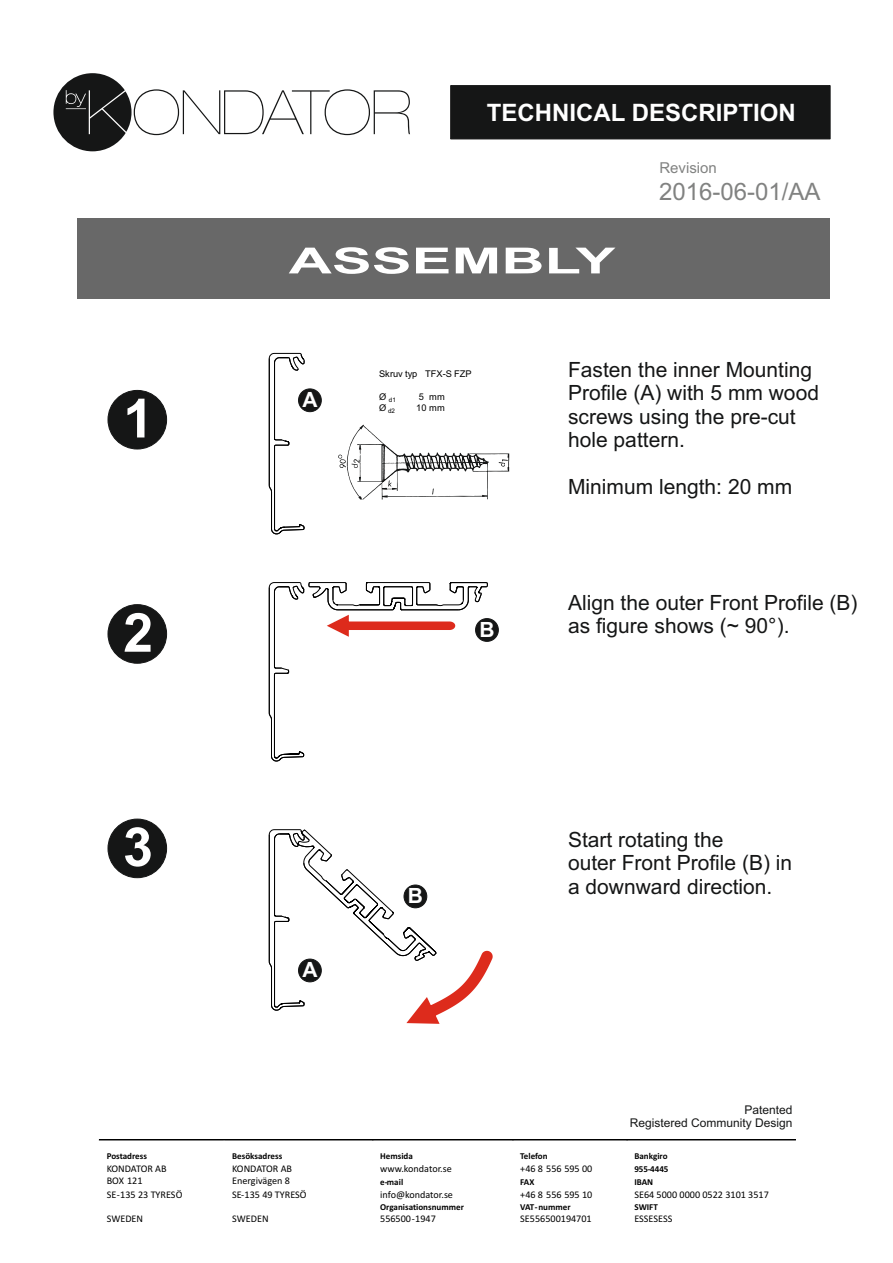
<style>
.page{position:relative;width:893px;height:1263px;background:#fff}
.page>*{position:absolute;margin:0;border:0;box-sizing:border-box;transform-origin:0 0}
.t1{font:700 54px "Arial";color:#fff}
.t2{font:700 36px "Arial";color:#fff;scale:1.66 1}
.t3{font:700 24px "Arial";color:#fff}
.t4{font:24px "Arial";color:#818281}
.t5{font:21px/23.4px "Arial";color:#151616}
.t6{font:700 21px "Arial";color:#fff}
.t7{font:15px "Arial";color:#818281}
.t8{font:12px/13.4px "Arial";color:#151616;text-align:right}
.t9{font:10.2px "Calibri";color:#000}
.t10{font:9.3px "Arial";color:#000}
.t11{font:700 9px "Calibri";color:#000}
.t12{font:6.3px "Arial";color:#000}
</style>
<div class="page">
<div style="left:78px;top:218px;width:752px;height:81px;background:#686868"></div>
<div style="left:108px;top:390px;width:59px;height:59px;background:#151616;border:1px solid #151616;border-radius:50%"></div>
<div style="left:108px;top:604px;width:59px;height:60px;background:#151616;border:1px solid #151616;border-radius:50%"></div>
<svg style="left:268px;top:582px;width:220px;height:180px"></svg>
<div style="left:108px;top:819px;width:59px;height:59px;background:#151616;border:1px solid #151616;border-radius:50%"></div>
<svg style="left:269px;top:353px;width:53px;height:181px"></svg>
<svg style="left:269px;top:829px;width:224px;height:195px"></svg>
<div style="left:298px;top:388px;width:24px;height:24px;background:#151616;border:1px solid #151616;border-radius:50%"></div>
<div style="left:475px;top:618px;width:24px;height:24px;background:#151616;border:1px solid #151616;border-radius:50%"></div>
<div style="left:298px;top:959px;width:24px;height:23px;background:#151616;border:1px solid #151616;border-radius:50%"></div>
<div style="left:404px;top:884px;width:23px;height:24px;background:#151616;border:1px solid #151616;border-radius:50%"></div>
<svg style="left:338px;top:425px;width:171px;height:74px"></svg>
<div style="left:450px;top:85px;width:381px;height:55px;background:#151616"></div>
<hr style="left:99px;top:1140px;width:124px;height:1px;background:#000">
<hr style="left:224px;top:1140px;width:148px;height:1px;background:#000">
<hr style="left:372px;top:1140px;width:140px;height:1px;background:#000">
<hr style="left:512px;top:1140px;width:114px;height:1px;background:#000">
<hr style="left:626px;top:1140px;width:170px;height:1px;background:#000">
<svg style="left:53px;top:73px;width:357px;height:78px"></svg>
<p class="t3" style="left:487px;top:103px;width:310px">TECHNICAL DESCRIPTION</p>
<h1 class="t1" style="left:123px;top:398px;width:32px">1</h1>
<h1 class="t1" style="left:123px;top:612px;width:32px">2</h1>
<h1 class="t1" style="left:123px;top:827px;width:32px">3</h1>
<h2 class="t2" style="left:289px;top:247px;width:198px">ASSEMBLY</h2>
<p class="t7" style="left:659px;top:162px;width:59px">Revision</p>
<p class="t4" style="left:659px;top:182px;width:163px">2016-06-01/AA</p>
<p class="t6" style="left:302px;top:392px;width:17px">A</p>
<p class="t10" style="left:379px;top:370px;width:94px">Skruv typ TFX-S FZP</p>
<p class="t12" style="left:379px;top:397px;width:18px"><sup>Ø</sup> d1</p>
<p class="t10" style="left:419px;top:393px;width:27px">5 mm</p>
<p class="t12" style="left:379px;top:408px;width:17px"><sup>Ø</sup> d2</p>
<p class="t10" style="left:416px;top:404px;width:30px">10 mm</p>
<p class="t6" style="left:479px;top:622px;width:17px">B</p>
<p class="t5" style="left:568px;top:359px;width:252px">Fasten the inner Mounting<br>Profile (A) with 5 mm wood screws using the pre-cut hole pattern.</p>
<p class="t5" style="left:568px;top:477px;width:226px">Minimum length: 20 mm</p>
<p class="t5" style="left:568px;top:593px;width:291px">Align the outer Front Profile (B) as figure shows (~ 90°).</p>
<p class="t6" style="left:302px;top:962px;width:17px">A</p>
<p class="t6" style="left:408px;top:888px;width:17px">B</p>
<p class="t5" style="left:568px;top:830px;width:226px">Start rotating the<br>outer Front Profile (B) in a downward direction.</p>
<p class="t8" style="left:630px;top:1104px;width:164px">Patented<br>Registered Community Design</p>
<p class="t11" style="left:107px;top:1152px;width:42px">Postadress</p>
<p class="t11" style="left:232px;top:1152px;width:52px">Besöksadress</p>
<p class="t11" style="left:380px;top:1152px;width:34px">Hemsida</p>
<p class="t11" style="left:520px;top:1152px;width:29px">Telefon</p>
<p class="t11" style="left:634px;top:1152px;width:35px">Bankgiro</p>
<p class="t9" style="left:107px;top:1164px;width:61px">KONDATOR AB</p>
<p class="t9" style="left:232px;top:1164px;width:61px">KONDATOR AB</p>
<p class="t9" style="left:380px;top:1164px;width:73px">www.kondator.se</p>
<p class="t9" style="left:520px;top:1164px;width:74px">+46 8 556 595 00</p>
<p class="t11" style="left:634px;top:1165px;width:36px">955-4445</p>
<p class="t9" style="left:107px;top:1176px;width:37px">BOX 121</p>
<p class="t9" style="left:232px;top:1176px;width:59px">Energivägen 8</p>
<p class="t11" style="left:380px;top:1178px;width:25px">e-mail</p>
<p class="t11" style="left:520px;top:1178px;width:16px">FAX</p>
<p class="t11" style="left:634px;top:1178px;width:20px">IBAN</p>
<p class="t9" style="left:107px;top:1190px;width:77px">SE-135 23 TYRESÖ</p>
<p class="t9" style="left:232px;top:1190px;width:76px">SE-135 49 TYRESÖ</p>
<p class="t9" style="left:380px;top:1190px;width:74px">info@kondator.se</p>
<p class="t9" style="left:520px;top:1190px;width:74px">+46 8 556 595 10</p>
<p class="t9" style="left:634px;top:1190px;width:136px">SE64 5000 0000 0522 3101 3517</p>
<p class="t11" style="left:380px;top:1203px;width:85px">Organisationsnummer</p>
<p class="t11" style="left:520px;top:1203px;width:52px">VAT-nummer</p>
<p class="t11" style="left:634px;top:1203px;width:25px">SWIFT</p>
<p class="t9" style="left:107px;top:1215px;width:38px">SWEDEN</p>
<p class="t9" style="left:232px;top:1215px;width:38px">SWEDEN</p>
<p class="t9" style="left:380px;top:1215px;width:57px">556500-1947</p>
<p class="t9" style="left:520px;top:1215px;width:73px">SE556500194701</p>
<p class="t9" style="left:634px;top:1215px;width:39px">ESSESESS</p>
</div>
